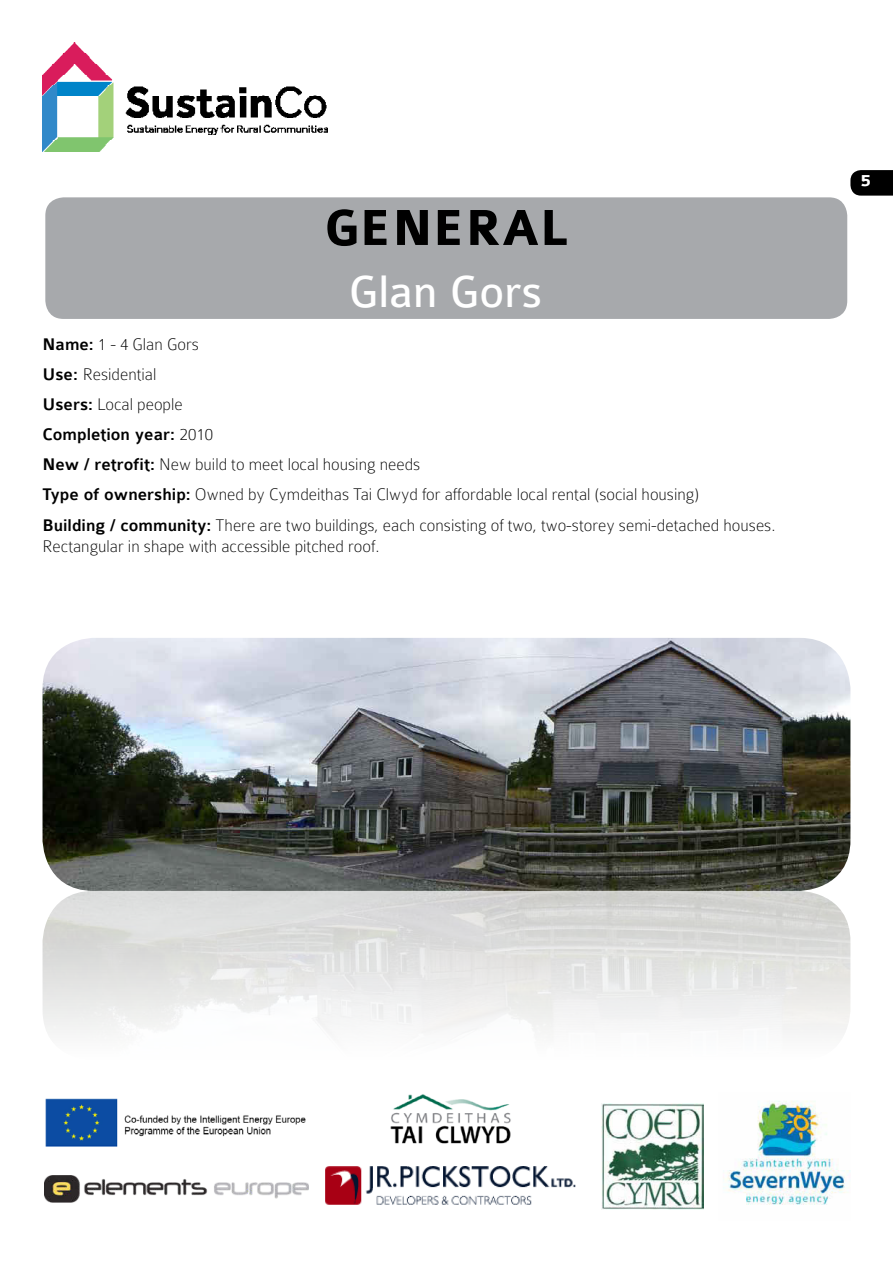
<style>
.page{position:relative;width:893px;height:1263px;background:#fff}
.page>*{position:absolute;margin:0;border:0;box-sizing:border-box;transform-origin:0 0}
.t1{font:700 54px "Colaborate";color:#000}
.t2{font:48px "Colaborate";color:#fff}
.t3{font:100 18px/30.2px "Colaborate";color:#000}
.t4{font:700 18px "Colaborate";color:#fff}
.s1{font-weight:500}
</style>
<div class="page">
<img style="left:43px;top:43px;width:285px;height:108px">
<div style="left:42px;top:194px;width:808px;height:128px;background:#a7a9ac;border-radius:21px"></div>
<div style="left:39px;top:191px;width:814px;height:134px;border:6px solid #fff;border-radius:21px"></div>
<svg style="left:850px;top:170px;width:43px;height:26px"></svg>
<img style="left:43px;top:638px;width:807px;height:395px">
<img style="left:45px;top:1098px;width:261px;height:49px">
<img style="left:602px;top:1104px;width:102px;height:105px">
<img style="left:723px;top:1101px;width:127px;height:104px">
<img style="left:45px;top:1175px;width:263px;height:27px">
<img style="left:325px;top:1167px;width:251px;height:38px">
<img style="left:390px;top:1094px;width:121px;height:50px">
<h1 class="t1" style="left:324px;top:200px;width:244px">GENERAL</h1>
<h2 class="t2" style="left:349px;top:267px;width:195px">Glan Gors</h2>
<p class="t3" style="left:43px;top:329px;width:734px"><span class="s1">Name:</span> 1 - 4 Glan Gors<br><span class="s1">Use:</span> Residential<br><span class="s1">Users:</span> Local people<br><span class="s1">Completion year:</span> 2010<br><span class="s1">New / retrofit:</span> New build to meet local housing needs<br><span class="s1">Type of ownership:</span> Owned by Cymdeithas Tai Clwyd for affordable local rental (social housing)<br><span class="s1">Building / community:</span> There are two buildings, each consisting of two, two-storey semi-detached houses.</p>
<p class="t3" style="left:43px;top:531px;width:338px">Rectangular in shape with accessible pitched roof.</p>
<p class="t4" style="left:861px;top:171px;width:12px">5</p>
</div>
